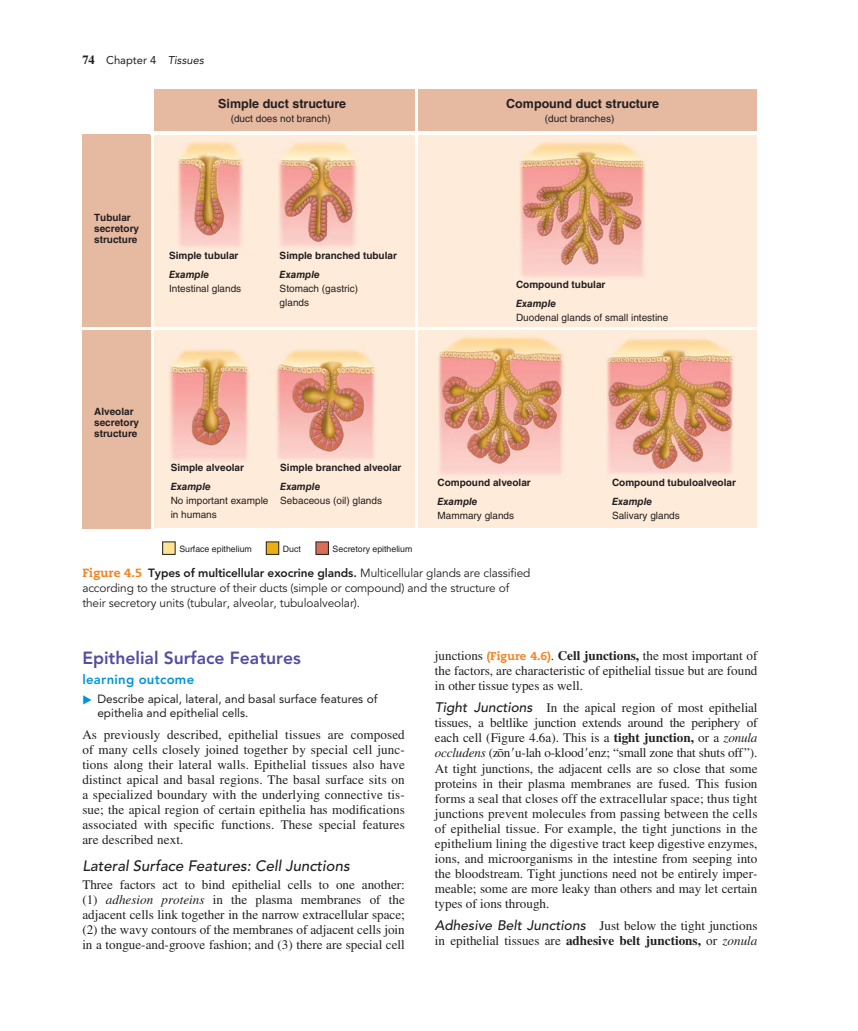
<style>
.page{position:relative;width:858px;height:1031px;background:#fff}
.page>*{position:absolute;margin:0;border:0;box-sizing:border-box;transform-origin:0 0}
.t1{font:800 17.5px "Avenir LT Std";color:#524fa2}
.t2{font:italic 500 15px "Avenir LT Std";color:#231f20}
.t3{font:13.12px/15px "Times LT Std";color:#231f20;text-align:justify}
.t4{font:800 13.12px "Avenir LT Std";letter-spacing:.02em;color:#0095da}
.t5{font:700 12.5px "Helvetica LT Std";color:#231f20}
.t6{font:11.88px/15px "Avenir LT Std";letter-spacing:-.01em;color:#231f20}
.t7{font:11.88px/13.8px "Avenir LT Std";color:#231f20}
.t8{font:11.25px "Avenir LT Std";color:#231f20}
.t9{font:700 10px/11.2px "Helvetica LT Std";color:#231f20}
.t10{font:10px/13.8px "Helvetica LT Std";color:#231f20}
.t11{font:italic 700 10px "Helvetica LT Std";color:#231f20}
.t12{font:8.75px "Helvetica LT Std";color:#231f20}
.s1{font-family:"Times LT Std";font-weight:700;font-size:12.5px}
.s2{font-style:italic}
.s3{font-family:"Caecilia LT Std";font-weight:800;color:#f5821f}
.s4{font-weight:800}
.s5{color:#0095da}
.s6{font-family:"Caecilia LT Std";font-weight:800;font-size:11.25px;color:#f5821f}
.s7{font-weight:700}
.s8{font-family:"Avenir LT Std";font-weight:500;font-style:italic;font-size:13.75px}
</style>
<div class="page">
<div style="left:154px;top:89px;width:261px;height:238px;background:#ffebd9"></div>
<div style="left:418px;top:89px;width:339px;height:238px;background:#ffebd9"></div>
<div style="left:82px;top:134px;width:69px;height:192px;background:#e6b9a1"></div>
<div style="left:82px;top:330px;width:69px;height:198px;background:#e6b9a1"></div>
<div style="left:154px;top:330px;width:261px;height:198px;background:#ffebd9"></div>
<div style="left:418px;top:330px;width:339px;height:198px;background:#ffebd9"></div>
<div style="left:163px;top:542px;width:12px;height:12px;background:#ffe292"></div>
<div style="left:266px;top:542px;width:13px;height:12px;background:#ebb010"></div>
<div style="left:266px;top:541px;width:13px;height:13px;border:1px solid #231f20"></div>
<div style="left:316px;top:542px;width:12px;height:12px;background:#d76f57"></div>
<img style="left:177px;top:142px;width:66px;height:105px">
<img style="left:272px;top:134px;width:89px;height:113px">
<img style="left:169px;top:349px;width:80px;height:112px">
<img style="left:276px;top:349px;width:100px;height:111px">
<img style="left:520px;top:142px;width:125px;height:135px">
<img style="left:438px;top:337px;width:125px;height:138px">
<img style="left:606px;top:338px;width:128px;height:136px">
<div style="left:418px;top:89px;width:339px;height:43px;background:#e6b9a1"></div>
<div style="left:155px;top:89px;width:260px;height:43px;background:#e6b9a1"></div>
<hr style="left:151px;top:131px;width:606px;height:3px;background:#fff">
<p class="t8" style="left:82px;top:55px;width:123px"><span class="s1">74</span> Chapter 4 <span class="s2">Tissues</span></p>
<p class="t5" style="left:218px;top:99px;width:129px">Simple duct structure</p>
<p class="t10" style="left:231px;top:113px;width:101px">(duct does not branch)</p>
<p class="t9" style="left:94px;top:212px;width:47px">Tubular secretory structure</p>
<p class="t5" style="left:506px;top:99px;width:154px">Compound duct structure</p>
<p class="t10" style="left:545px;top:113px;width:71px">(duct branches)</p>
<p class="t9" style="left:169px;top:251px;width:71px">Simple tubular</p>
<p class="t11" style="left:169px;top:271px;width:42px">Example</p>
<p class="t10" style="left:169px;top:283px;width:74px">Intestinal glands</p>
<p class="t9" style="left:280px;top:251px;width:119px">Simple branched tubular</p>
<p class="t11" style="left:280px;top:271px;width:42px">Example</p>
<p class="t10" style="left:280px;top:283px;width:80px">Stomach (gastric) glands</p>
<p class="t9" style="left:516px;top:280px;width:91px">Compound tubular</p>
<p class="t11" style="left:516px;top:300px;width:42px">Example</p>
<p class="t10" style="left:516px;top:311px;width:154px">Duodenal glands of small intestine</p>
<p class="t9" style="left:94px;top:407px;width:47px">Alveolar secretory structure</p>
<p class="t9" style="left:171px;top:463px;width:75px">Simple alveolar</p>
<p class="t11" style="left:171px;top:483px;width:42px">Example</p>
<p class="t10" style="left:171px;top:495px;width:99px">No important example in humans</p>
<p class="t9" style="left:280px;top:463px;width:123px">Simple branched alveolar</p>
<p class="t11" style="left:280px;top:483px;width:42px">Example</p>
<p class="t10" style="left:280px;top:495px;width:103px">Sebaceous (oil) glands</p>
<p class="t12" style="left:179px;top:545px;width:74px">Surface epithelium</p>
<p class="t12" style="left:283px;top:545px;width:19px">Duct</p>
<p class="t12" style="left:333px;top:545px;width:81px">Secretory epithelium</p>
<p class="t9" style="left:437px;top:478px;width:95px">Compound alveolar</p>
<p class="t11" style="left:437px;top:498px;width:42px">Example</p>
<p class="t10" style="left:437px;top:509px;width:78px">Mammary glands</p>
<p class="t9" style="left:612px;top:478px;width:125px">Compound tubuloalveolar</p>
<p class="t11" style="left:612px;top:498px;width:42px">Example</p>
<p class="t10" style="left:612px;top:509px;width:69px">Salivary glands</p>
<p class="t6" style="left:82px;top:566px;width:450px"><span class="s3">Figure 4.5</span> <span class="s4">Types of multicellular exocrine glands.</span> Multicellular glands are classified according to the structure of their ducts (simple or compound) and the structure of their secretory units (tubular, alveolar, tubuloalveolar).</p>
<h1 class="t1" style="left:82px;top:649px;width:220px">Epithelial Surface Features</h1>
<p class="t4" style="left:82px;top:673px;width:113px">learning outcome</p>
<p class="t7" style="left:97px;top:692px;width:282px;text-indent:-15px"><span class="s5">▶</span> Describe apical, lateral, and basal surface features of epithelia and epithelial cells.</p>
<p class="t3" style="left:82px;top:728px;width:324px">As previously described, epithelial tissues are composed of many cells closely joined together by special cell junc&shy;tions along their lateral walls. Epithelial tissues also have distinct apical and basal regions. The basal surface sits on a specialized boundary with the underlying connective tis&shy;sue; the apical region of certain epithelia has modifications associated with specific functions. These special features are described next.</p>
<p class="t2" style="left:82px;top:858px;width:269px">Lateral Surface Features: Cell Junctions</p>
<p class="t3" style="left:82px;top:878px;width:324px">Three factors act to bind epithelial cells to one another: (1) <span class="s2">adhesion proteins</span> in the plasma membranes of the adjacent cells link together in the narrow extracellular space; (2) the wavy contours of the membranes of adjacent cells join in a tongue-and-groove fashion; and (3) there are special cell</p>
<p class="t3" style="left:435px;top:649px;width:324px">junctions <span class="s6">(Figure 4.6)</span>. <span class="s7">Cell junctions,</span> the most important of the factors, are characteristic of epithelial tissue but are found in other tissue types as well.</p>
<p class="t3" style="left:435px;top:702px;width:324px"><span class="s8">Tight Junctions</span> In the apical region of most epithelial tissues, a beltlike junction extends around the periphery of each cell (Figure 4.6a). This is a <span class="s7">tight junction,</span> or a <span class="s2">zonula occludens</span> (z¯on u-lah o-klood enz; “small zone that shuts off ”).<br>At tight junctions, the adjacent cells are so close that some proteins in their plasma membranes are fused. This fusion forms a seal that closes off the extracellular space; thus tight junctions prevent molecules from passing between the cells of epithelial tissue. For example, the tight junctions in the epithelium lining the digestive tract keep digestive enzymes, ions, and microorganisms in the intestine from seeping into the bloodstream. Tight junctions need not be entirely imper&shy;meable; some are more leaky than others and may let certain types of ions through.</p>
<p class="t3" style="left:435px;top:919px;width:324px"><span class="s8">Adhesive Belt Junctions</span> Just below the tight junctions in epithelial tissues are <span class="s7">adhesive belt junctions,</span> or <span class="s2">zonula</span></p>
</div>
